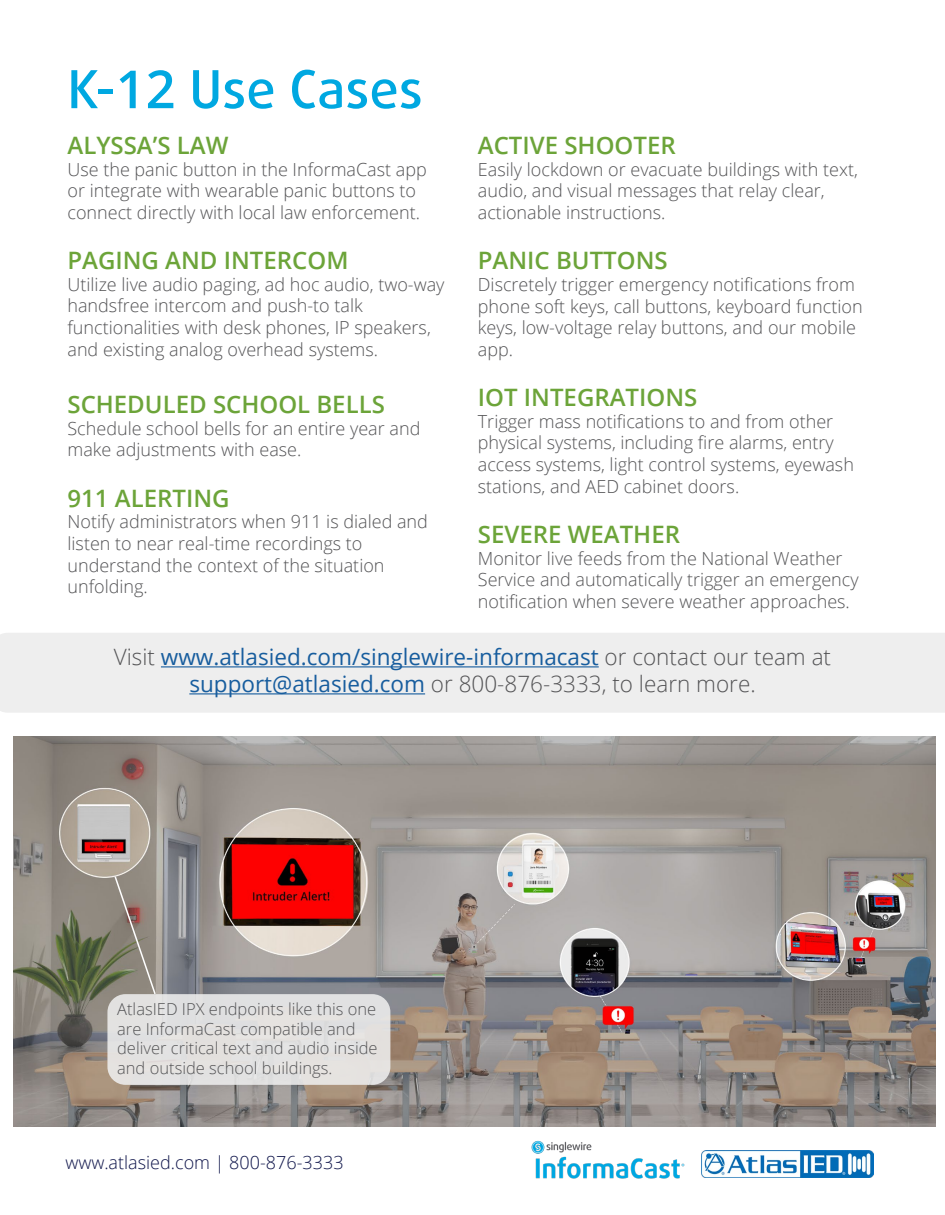
<style>
.page{position:relative;width:945px;height:1215px;background:#fff}
.page>*{position:absolute;margin:0;border:0;box-sizing:border-box;transform-origin:0 0}
.Bullets{font:500 52.5px "Daxline Pro";color:#00a8e1}
.t1{font:600 24px "Open Sans";color:#6ca439}
.t2{font:22.5px "Open Sans";color:#175d9e}
.t3{font:300 22.5px "Open Sans";color:#545456}
.t4{font:300 18px/21.6px "Open Sans";color:#545456}
.t5{font:300 18px "Open Sans";color:#10164b}
.t6{font:300 16.5px/19.8px "Open Sans";color:#545456}
.s1{font-family:"Open Sans";font-weight:600}
.s2{font-weight:300;color:#545456}
.s3{font-weight:400;color:#175d9e}
</style>
<div class="page">
<div style="left:0;top:633px;width:945px;height:80px;background:#eee"></div>
<img style="left:14px;top:736px;width:922px;height:391px">
<img style="left:531px;top:1141px;width:153px;height:38px">
<img style="left:702px;top:1151px;width:171px;height:27px">
<hr style="left:161px;top:666px;width:438px;height:1px;background:#175d9e">
<hr style="left:189px;top:693px;width:236px;height:1px;background:#175d9e">
<svg style="left:113px;top:875px;width:44px;height:121px"></svg>
<div style="left:107px;top:994px;width:283px;height:91px;background:#e3e1e0;border-radius:18px"></div>
<p class="Bullets" style="left:68px;top:55px;width:357px">K-<span class="s1">12</span> Use Cases</p>
<p class="t1" style="left:68px;top:129px;width:162px">ALYSSA’S LAW</p>
<p class="t4" style="left:68px;top:158px;width:361px">Use the panic button in the InformaCast app or integrate with wearable panic buttons to connect directly with local law enforcement.</p>
<p class="t1" style="left:68px;top:244px;width:283px">PAGING AND INTERCOM</p>
<p class="t4" style="left:68px;top:273px;width:379px">Utilize live audio paging, ad hoc audio, two-way</p>
<p class="t4" style="left:68px;top:295px;width:365px">handsfree intercom and push-to talk functionalities with desk phones, IP speakers, and existing analog overhead systems.</p>
<p class="t1" style="left:68px;top:388px;width:319px">SCHEDULED SCHOOL BELLS</p>
<p class="t4" style="left:68px;top:417px;width:354px">Schedule school bells for an entire year and make adjustments with ease.</p>
<p class="t1" style="left:68px;top:482px;width:164px">911 ALERTING</p>
<p class="t4" style="left:68px;top:511px;width:362px">Notify administrators when 911 is dialed and</p>
<p class="t4" style="left:68px;top:532px;width:297px">listen to near real-time recordings to</p>
<p class="t4" style="left:68px;top:554px;width:319px">understand the context of the situation unfolding.</p>
<p class="t1" style="left:478px;top:129px;width:199px">ACTIVE SHOOTER</p>
<p class="t4" style="left:478px;top:158px;width:382px">Easily lockdown or evacuate buildings with text,</p>
<p class="t4" style="left:478px;top:180px;width:348px">audio, and visual messages that relay clear,</p>
<p class="t4" style="left:478px;top:201px;width:189px">actionable instructions.</p>
<p class="t1" style="left:478px;top:244px;width:191px">PANIC BUTTONS</p>
<p class="t4" style="left:478px;top:273px;width:379px">Discretely trigger emergency notifications from</p>
<p class="t4" style="left:478px;top:295px;width:386px">phone soft keys, call buttons, keyboard function</p>
<p class="t4" style="left:478px;top:316px;width:380px">keys, low-voltage relay buttons, and our mobile app.</p>
<p class="t1" style="left:478px;top:381px;width:221px">IOT INTEGRATIONS</p>
<p class="t4" style="left:478px;top:410px;width:357px">Trigger mass notifications to and from other</p>
<p class="t4" style="left:478px;top:432px;width:378px">physical systems, including fire alarms, entry access systems, light control systems, eyewash</p>
<p class="t4" style="left:478px;top:475px;width:263px">stations, and AED cabinet doors.</p>
<p class="t1" style="left:478px;top:518px;width:204px">SEVERE WEATHER</p>
<p class="t4" style="left:478px;top:547px;width:366px">Monitor live feeds from the National Weather</p>
<p class="t4" style="left:478px;top:568px;width:382px">Service and automatically trigger an emergency</p>
<p class="t4" style="left:478px;top:590px;width:373px">notification when severe weather approaches.</p>
<p class="t2" style="left:114px;top:642px;width:719px"><span class="s2">Visit</span> www.atlasied.com/singlewire-informacast <span class="s2">or contact our team at</span></p>
<p class="t3" style="left:189px;top:669px;width:568px"><span class="s3">support@atlasied.com</span> or 800-876-3333, to learn more.</p>
<p class="t6" style="left:117px;top:999px;width:262px">AtlasIED IPX endpoints like this one are InformaCast compatible and deliver critical text and audio inside and outside school buildings.</p>
<p class="t5" style="left:65px;top:1150px;width:280px">www.atlasied.com | 800-876-3333</p>
</div>
